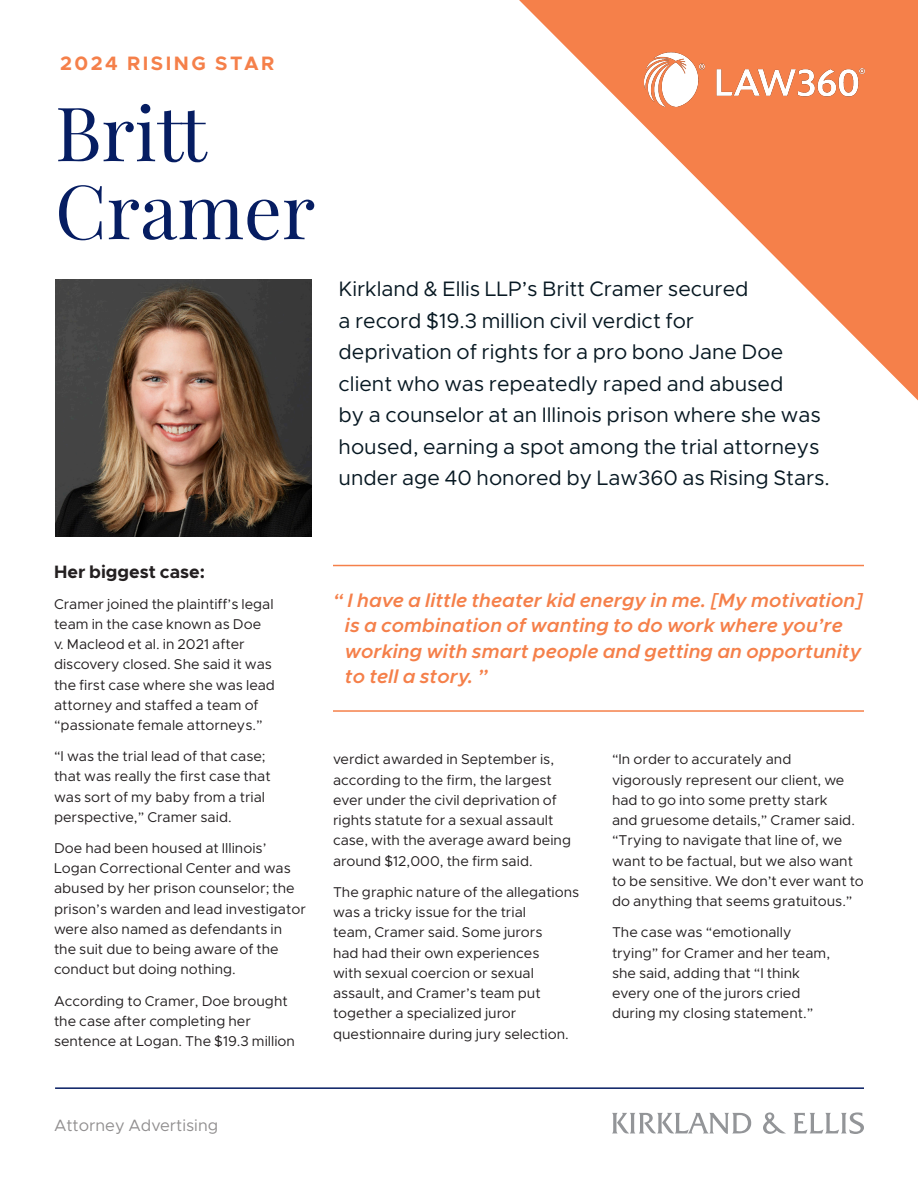
<style>
.page{position:relative;width:918px;height:1188px;background:#fff}
.page>*{position:absolute;margin:0;border:0;box-sizing:border-box;transform-origin:0 0}
.Practice_Group_Headline{font:75px/78px "Playfair Display";color:#061d62}
.Opener{font:21px/31.5px "Kirkland Sans";color:#071822}
.Pullquote{font:italic 600 19.5px/25.5px "Kirkland Sans";letter-spacing:.005em;color:#f5804a}
.category{font:700 19.5px "Kirkland Sans";letter-spacing:.13em;color:#f5804a}
.t1{font:700 18px "Kirkland Sans";color:#231f20}
.t2{font:16.5px "Kirkland Sans";color:#231f20}
.t3{font:14.25px/20.2px "Kirkland Sans";color:#231f20}
</style>
<div class="page">
<img style="left:55px;top:280px;width:257px;height:256px">
<hr style="left:333px;top:565px;width:531px;height:1px;background:#f5804a">
<hr style="left:333px;top:710px;width:531px;height:2px;background:#f5804a">
<svg style="left:519px;top:0;width:399px;height:400px"></svg>
<img style="left:645px;top:53px;width:220px;height:54px">
<svg style="left:612px;top:1112px;width:252px;height:22px"></svg>
<hr style="left:55px;top:1087px;width:809px;height:2px;background:#061d62">
<p class="category" style="left:60px;top:51px;width:216px">2024 RISING STAR</p>
<p class="Practice_Group_Headline" style="left:55px;top:88px;width:262px">Britt<br>Cramer</p>
<p class="Opener" style="left:339px;top:273px;width:493px">Kirkland &amp; Ellis LLP’s Britt Cramer secured<br>a record $19.3 million civil verdict for<br>deprivation of rights for a pro bono Jane Doe client who was repeatedly raped and abused<br>by a counselor at an Illinois prison where she was housed, earning a spot among the trial attorneys under age 40 honored by Law360 as Rising Stars.</p>
<p class="t1" style="left:54px;top:560px;width:153px">Her biggest case:</p>
<p class="t3" style="left:54px;top:594px;width:223px">Cramer joined the plaintiff’s legal team in the case known as Doe<br>v. Macleod et al. in 2021 after discovery closed. She said it was the first case where she was lead attorney and staffed a team of “passionate female attorneys.”</p>
<p class="t3" style="left:54px;top:746px;width:218px">“I was the trial lead of that case; that was really the first case that was sort of my baby from a trial perspective,” Cramer said.</p>
<p class="t3" style="left:54px;top:838px;width:253px">Doe had been housed at Illinois’ Logan Correctional Center and was abused by her prison counselor; the prison’s warden and lead investigator were also named as defendants in the suit due to being aware of the conduct but doing nothing.</p>
<p class="t3" style="left:54px;top:991px;width:243px">According to Cramer, Doe brought the case after completing her sentence at Logan. The $19.3 million</p>
<p class="Pullquote" style="left:345px;top:587px;width:519px;text-indent:-12px">“ I have a little theater kid energy in me. [My motivation] is a combination of wanting to do work where you’re working with smart people and getting an opportunity to tell a story. ”</p>
<p class="t3" style="left:333px;top:749px;width:240px">verdict awarded in September is, according to the firm, the largest ever under the civil deprivation of rights statute for a sexual assault case, with the average award being around $12,000, the firm said.</p>
<p class="t3" style="left:333px;top:882px;width:248px">The graphic nature of the allegations was a tricky issue for the trial<br>team, Cramer said. Some jurors<br>had had their own experiences<br>with sexual coercion or sexual assault, and Cramer’s team put together a specialized juror questionnaire during jury selection.</p>
<p class="t3" style="left:612px;top:749px;width:253px">“In order to accurately and vigorously represent our client, we had to go into some pretty stark<br>and gruesome details,” Cramer said. “Trying to navigate that line of, we want to be factual, but we also want to be sensitive. We don’t ever want to do anything that seems gratuitous.”</p>
<p class="t3" style="left:612px;top:922px;width:220px">The case was “emotionally trying” for Cramer and her team, she said, adding that “I think every one of the jurors cried during my closing statement.”</p>
<p class="t2" style="left:54px;top:1115px;width:166px">Attorney Advertising</p>
</div>
